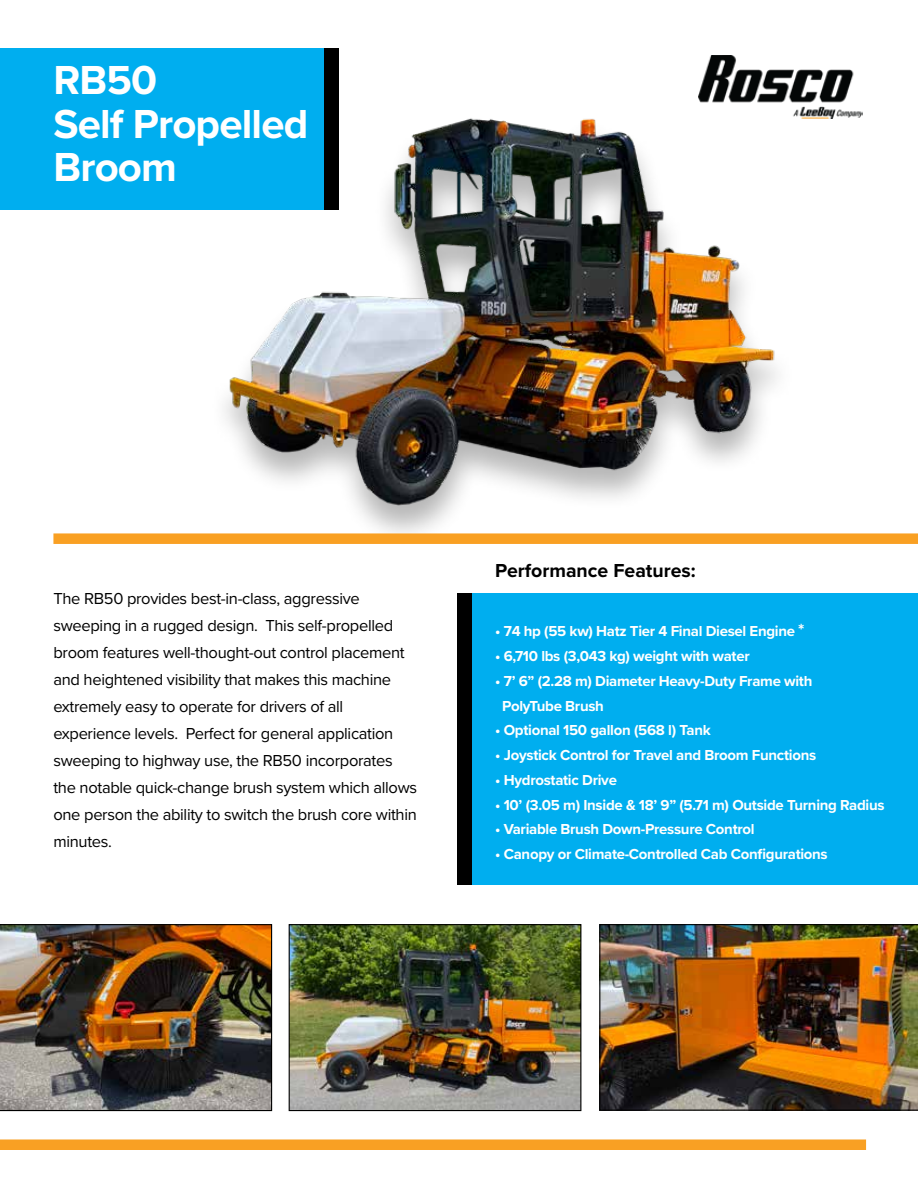
<style>
.page{position:relative;width:918px;height:1188px;background:#fff}
.page>*{position:absolute;margin:0;border:0;box-sizing:border-box;transform-origin:0 0}
.t1{font:700 42px/43.5px "Proxima Nova";letter-spacing:-.02em;color:#fff}
.t2{font:700 19.5px "Proxima Nova";color:#000}
.t3{font:16.5px/27px "Proxima Nova";letter-spacing:-.02em;color:#000}
.t4{font:700 15px/24.8px "Proxima Nova";letter-spacing:-.02em;color:#fff}
.s1{font-size:18px}
</style>
<div class="page">
<div style="left:210px;top:118px;width:586px;height:428px;background:#000;opacity:.29"></div>
<img style="left:210px;top:118px;width:586px;height:391px">
<div style="left:472px;top:593px;width:446px;height:291px;background:#00aeef"></div>
<div style="left:458px;top:593px;width:14px;height:291px;background:#000"></div>
<div style="left:0;top:48px;width:325px;height:162px;background:#00aeef"></div>
<div style="left:325px;top:48px;width:14px;height:162px;background:#000"></div>
<img style="left:0;top:924px;width:272px;height:187px">
<img style="left:291px;top:926px;width:288px;height:183px">
<div style="left:289px;top:924px;width:292px;height:187px;border:1px solid #000"></div>
<img style="left:599px;top:924px;width:319px;height:187px">
<div style="left:0;top:1139px;width:866px;height:11px;background:#f9a023"></div>
<div style="left:53px;top:533px;width:865px;height:11px;background:#f9a023"></div>
<img style="left:699px;top:55px;width:164px;height:63px">
<h1 class="t1" style="left:53px;top:57px;width:256px">RB50<br>Self Propelled<br>Broom</h1>
<p class="t3" style="left:53px;top:585px;width:365px">The RB50 provides best-in-class, aggressive sweeping in a rugged design. This self-propelled broom features well-thought-out control placement and heightened visibility that makes this machine extremely easy to operate for drivers of all experience levels. Perfect for general application sweeping to highway use, the RB50 incorporates the notable quick-change brush system which allows one person the ability to switch the brush core within minutes.</p>
<p class="t2" style="left:495px;top:556px;width:202px">Performance Features:</p>
<p class="t4" style="left:495px;top:619px;width:311px">• 74 hp (55 kw) Hatz Tier 4 Final Diesel Engine <span class="s1">*</span></p>
<p class="t4" style="left:495px;top:643px;width:256px">• 6,710 lbs (3,043 kg) weight with water</p>
<p class="t4" style="left:502px;top:668px;width:312px;text-indent:-7px">• 7’ 6” (2.28 m) Diameter Heavy-Duty Frame with<br>PolyTube Brush</p>
<p class="t4" style="left:495px;top:718px;width:217px">• Optional 150 gallon (568 l) Tank</p>
<p class="t4" style="left:495px;top:742px;width:323px">• Joystick Control for Travel and Broom Functions</p>
<p class="t4" style="left:495px;top:767px;width:123px">• Hydrostatic Drive</p>
<p class="t4" style="left:495px;top:792px;width:391px">• 10’ (3.05 m) Inside &amp; 18’ 9” (5.71 m) Outside Turning Radius</p>
<p class="t4" style="left:495px;top:817px;width:261px">• Variable Brush Down-Pressure Control</p>
<p class="t4" style="left:495px;top:841px;width:334px">• Canopy or Climate-Controlled Cab Configurations</p>
</div>
